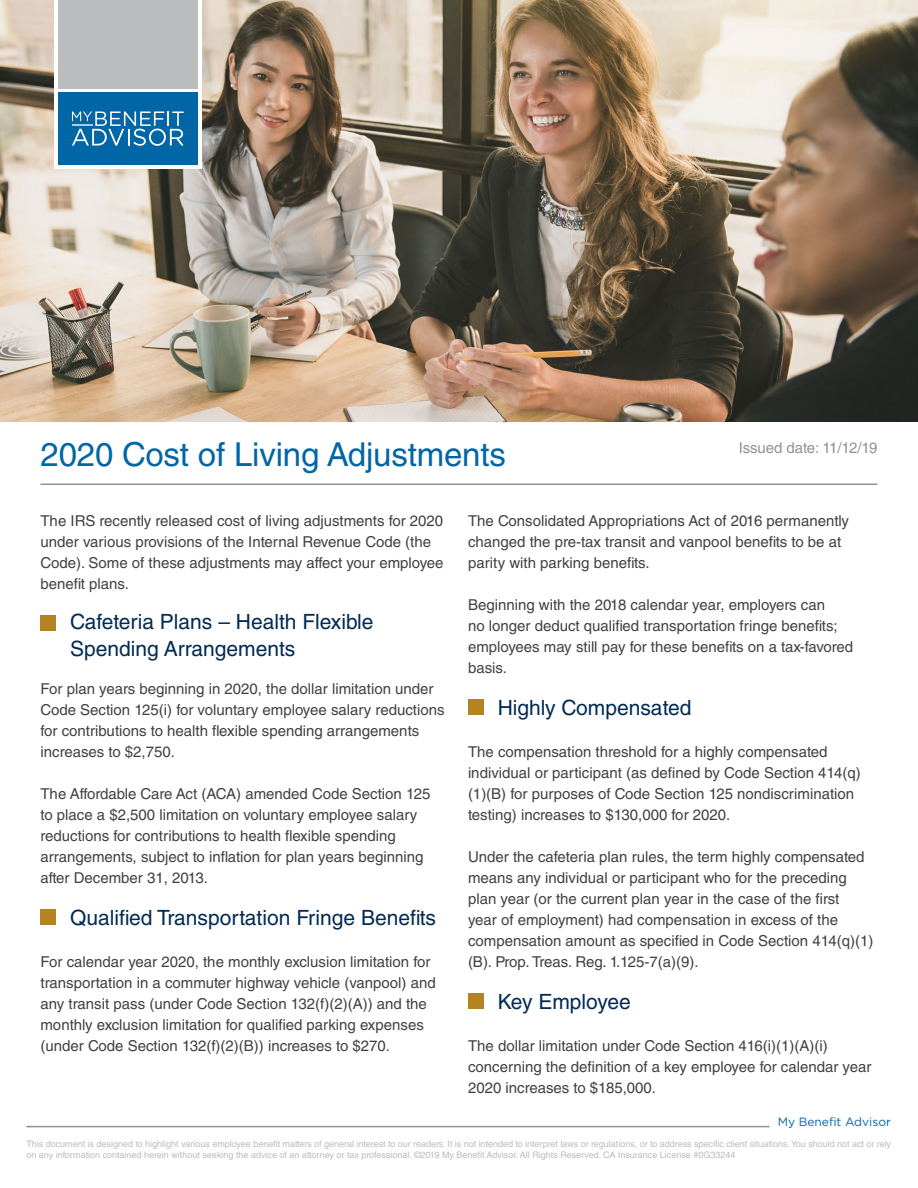
<style>
.page{position:relative;width:918px;height:1188px;background:#fff}
.page>*{position:absolute;margin:0;border:0;box-sizing:border-box;transform-origin:0 0}
.t1{font:33px "Helvetica LT Std";letter-spacing:-.005em;color:#0066a5}
.t2{font:21px/27px "Helvetica LT Std";color:#002b54}
.t3{font:15px/21px "Helvetica LT Std";color:#414142}
.t4{font:15px "Helvetica LT Std";letter-spacing:-.005em;color:#919295}
.t5{font:12px "Gotham";color:#0066a5}
.t6{font:9px/10.8px "Helvetica LT Std";color:#babcbe}
</style>
<div class="page">
<hr style="left:26px;top:1126px;width:744px;height:1px;background:#919295">
<img style="left:0;top:0;width:918px;height:421px">
<hr style="left:40px;top:484px;width:838px;height:1px;background:#919295">
<div style="left:40px;top:909px;width:16px;height:16px;background:#b68322"></div>
<div style="left:40px;top:615px;width:16px;height:16px;background:#b68322"></div>
<div style="left:468px;top:699px;width:15px;height:16px;background:#b68322"></div>
<div style="left:468px;top:993px;width:15px;height:16px;background:#b68322"></div>
<div style="left:54px;top:0;width:147px;height:169px;background:#fff"></div>
<div style="left:58px;top:92px;width:139px;height:73px;background:#0066a5"></div>
<svg style="left:72px;top:111px;width:112px;height:35px"></svg>
<hr style="left:72px;top:124px;width:20px;height:2px;background:#b3c7e2">
<div style="left:58px;top:0;width:139px;height:89px;background:#babcbe"></div>
<p class="t1" style="left:40px;top:435px;width:467px">2020 Cost of Living Adjustments</p>
<p class="t4" style="left:739px;top:439px;width:140px">Issued date: 11/12/19</p>
<p class="t3" style="left:40px;top:510px;width:405px">The IRS recently released cost of living adjustments for 2020 under various provisions of the Internal Revenue Code (the Code). Some of these adjustments may affect your employee benefit plans.</p>
<p class="t2" style="left:70px;top:608px;width:305px">Cafeteria Plans – Health Flexible<br>Spending Arrangements</p>
<p class="t3" style="left:40px;top:678px;width:406px">For plan years beginning in 2020, the dollar limitation under Code Section 125(i) for voluntary employee salary reductions for contributions to health flexible spending arrangements increases to $2,750.</p>
<p class="t3" style="left:40px;top:783px;width:392px">The Affordable Care Act (ACA) amended Code Section 125 to place a $2,500 limitation on voluntary employee salary reductions for contributions to health flexible spending arrangements, subject to inflation for plan years beginning after December 31, 2013.</p>
<p class="t2" style="left:70px;top:904px;width:367px">Qualified Transportation Fringe Benefits</p>
<p class="t3" style="left:40px;top:951px;width:397px">For calendar year 2020, the monthly exclusion limitation for transportation in a commuter highway vehicle (vanpool) and any transit pass (under Code Section 132(f)(2)(A)) and the monthly exclusion limitation for qualified parking expenses (under Code Section 132(f)(2)(B)) increases to $270.</p>
<p class="t3" style="left:468px;top:510px;width:383px">The Consolidated Appropriations Act of 2016 permanently changed the pre-tax transit and vanpool benefits to be at parity with parking benefits.</p>
<p class="t3" style="left:468px;top:594px;width:387px">Beginning with the 2018 calendar year, employers can<br>no longer deduct qualified transportation fringe benefits; employees may still pay for these benefits on a tax-favored basis.</p>
<p class="t2" style="left:498px;top:694px;width:195px">Highly Compensated</p>
<p class="t3" style="left:468px;top:741px;width:394px">The compensation threshold for a highly compensated individual or participant (as defined by Code Section 414(q) (1)(B) for purposes of Code Section 125 nondiscrimination testing) increases to $130,000 for 2020.</p>
<p class="t3" style="left:468px;top:846px;width:407px">Under the cafeteria plan rules, the term highly compensated means any individual or participant who for the preceding plan year (or the current plan year in the case of the first<br>year of employment) had compensation in excess of the compensation amount as specified in Code Section 414(q)(1) (B). Prop. Treas. Reg. 1.125-7(a)(9).</p>
<p class="t2" style="left:498px;top:988px;width:135px">Key Employee</p>
<p class="t3" style="left:468px;top:1035px;width:405px">The dollar limitation under Code Section 416(i)(1)(A)(i) concerning the definition of a key employee for calendar year<br>2020 increases to $185,000.</p>
<p class="t5" style="left:778px;top:1114px;width:115px">My Benefit Advisor</p>
<p class="t6" style="left:26px;top:1139px;width:866px">This document is designed to highlight various employee benefit matters of general interest to our readers. It is not intended to interpret laws or regulations, or to address specific client situations. You should not act or rely on any information contained herein without seeking the advice of an attorney or tax professional. ©2019 My Benefit Advisor. All Rights Reserved. CA Insurance License #0G33244</p>
</div>
